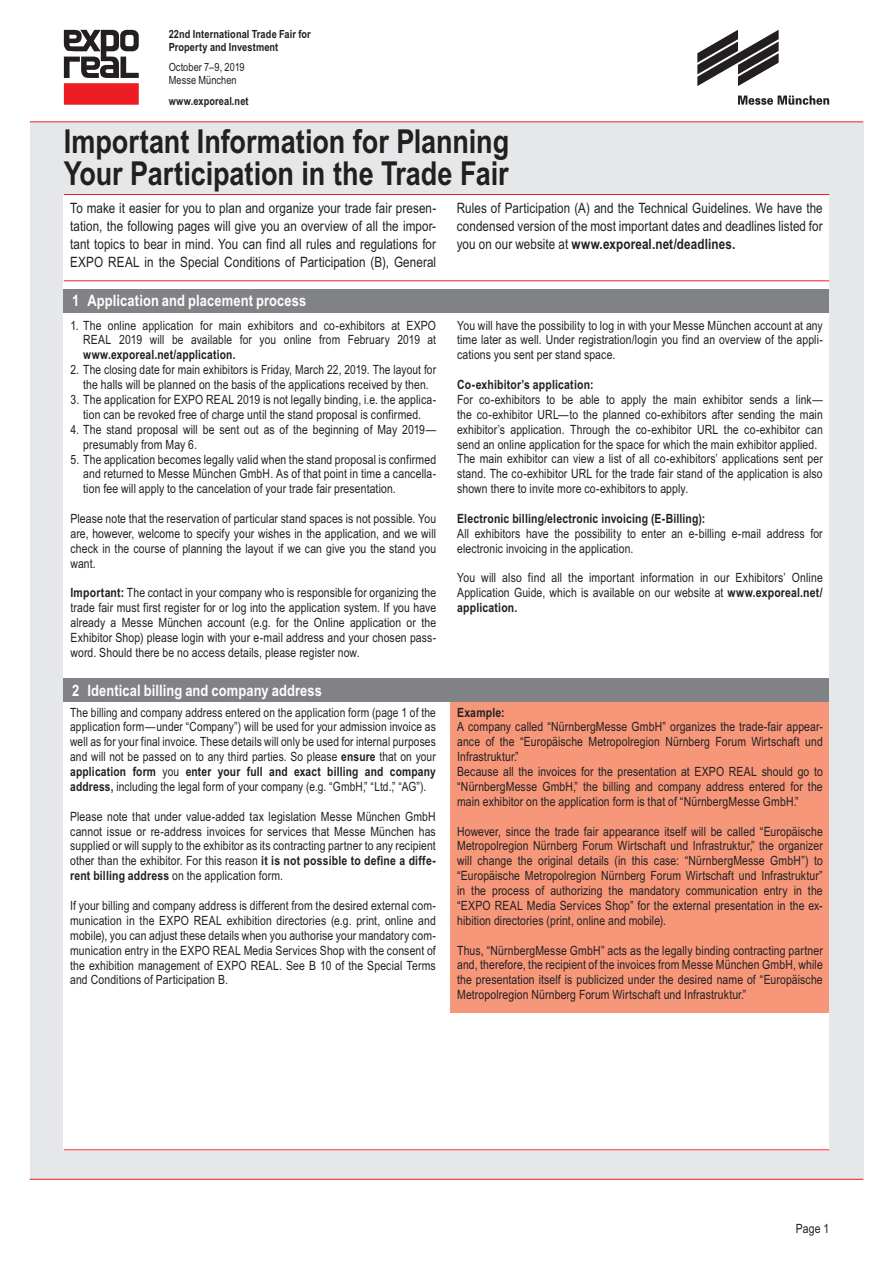
<style>
.page{position:relative;width:893px;height:1263px;background:#fff}
.page>*{position:absolute;margin:0;border:0;box-sizing:border-box;transform-origin:0 0}
.t1{font:700 33px/31.5px "Arial Narrow";letter-spacing:-.005em;color:#231f20}
.t2{font:700 15.75px "Arial Narrow";letter-spacing:.005em;color:#fff}
.t3{font:14.25px/18px "Arial Narrow";letter-spacing:.005em;color:#231f20;text-align:justify}
.t4{font:12.75px/14.9px "Arial Narrow";letter-spacing:.01em;color:#231f20;text-align:justify}
.t5{font:700 12.75px "Arial Narrow";letter-spacing:.015em;color:#231f20}
.t6{font:700 11.25px/12.8px "Arial Narrow";letter-spacing:.01em;color:#231f20}
.t7{font:11.25px/12.8px "Arial Narrow";letter-spacing:.005em;color:#231f20}
.s1{font-weight:700}
</style>
<div class="page">
<div style="left:30px;top:122px;width:833px;height:1057px;background:#e6e7e9"></div>
<hr style="left:30px;top:1179px;width:833px;height:1px;background:#ee1d23">
<div style="left:64px;top:194px;width:765px;height:956px;background:#fff"></div>
<hr style="left:30px;top:121px;width:833px;height:1px;background:#ee1d23">
<hr style="left:64px;top:1149px;width:765px;height:1px;background:#ee1d23">
<hr style="left:64px;top:194px;width:765px;height:1px;background:#ee1d23">
<svg style="left:738px;top:96px;width:91px;height:9px"></svg>
<svg style="left:697px;top:30px;width:82px;height:56px"></svg>
<div style="left:64px;top:83px;width:75px;height:22px;background:#ee1d23"></div>
<svg style="left:64px;top:30px;width:75px;height:48px"></svg>
<hr style="left:64px;top:280px;width:765px;height:1px;background:#ee1d23">
<div style="left:64px;top:289px;width:765px;height:23px;background:#808285"></div>
<div style="left:451px;top:696px;width:378px;height:316px;background:#f6977a"></div>
<div style="left:64px;top:678px;width:765px;height:24px;background:#808285"></div>
<p class="t6" style="left:169px;top:27px;width:144px">22nd International Trade Fair for<br>Property and Investment</p>
<p class="t7" style="left:169px;top:61px;width:78px">October 7–9, 2019<br>Messe München</p>
<p class="t6" style="left:169px;top:94px;width:81px">www.exporeal.net</p>
<h1 class="t1" style="left:64px;top:124px;width:447px">Important Information for Planning<br>Your Participation in the Trade Fair</h1>
<p class="t3" style="left:70px;top:198px;width:368px">To make it easier for you to plan and organize your trade fair presen&shy;tation, the following pages will give you an overview of all the impor&shy;tant topics to bear in mind. You can find all rules and regulations for EXPO REAL in the Special Conditions of Participation (B), General</p>
<p class="t3" style="left:457px;top:198px;width:367px">Rules of Participation (A) and the Technical Guidelines. We have the condensed version of the most important dates and deadlines listed for you on our website at <span class="s1">www.exporeal.net/deadlines.</span></p>
<p class="t2" style="left:72px;top:289px;width:235px">1 Application and placement process</p>
<p class="t4" style="left:70px;top:317px;width:367px;text-align:right">1. The online application for main exhibitors and co-exhibitors at EXPO<br>REAL 2019 will be available for you online from February 2019 at</p>
<p class="t5" style="left:83px;top:345px;width:154px">www.exporeal.net/application.</p>
<p class="t4" style="left:70px;top:362px;width:367px;text-align:center">2. The closing date for main exhibitors is Friday, March 22, 2019. The layout for the halls will be planned on the basis of the applications received by then.</p>
<p class="t4" style="left:70px;top:392px;width:367px;text-align:center">3. The application for EXPO REAL 2019 is not legally binding, i.e. the applica&shy;tion can be revoked free of charge until the stand proposal is confirmed.</p>
<p class="t4" style="left:83px;top:421px;width:354px;text-indent:-13px">4. The stand proposal will be sent out as of the beginning of May 2019— presumably from May 6.</p>
<p class="t4" style="left:83px;top:451px;width:354px;text-indent:-13px">5. The application becomes legally valid when the stand proposal is confirmed and returned to Messe München GmbH. As of that point in time a cancella&shy;tion fee will apply to the cancelation of your trade fair presentation.</p>
<p class="t4" style="left:70px;top:511px;width:367px">Please note that the reservation of particular stand spaces is not possible. You are, however, welcome to specify your wishes in the application, and we will check in the course of planning the layout if we can give you the stand you want.</p>
<p class="t4" style="left:70px;top:585px;width:367px"><span class="s1">Important:</span> The contact in your company who is responsible for organizing the trade fair must first register for or log into the application system. If you have already a Messe München account (e.g. for the Online application or the Exhibitor Shop) please login with your e-mail address and your chosen pass&shy;word. Should there be no access details, please register now.</p>
<p class="t2" style="left:72px;top:678px;width:251px">2 Identical billing and company address</p>
<p class="t4" style="left:70px;top:704px;width:367px">The billing and company address entered on the application form (page 1 of the application form—under “Company”) will be used for your admission invoice as well as for your final invoice. These details will only be used for internal purposes and will not be passed on to any third parties. So please <span class="s1">ensure</span> that on your <span class="s1">application form</span> you <span class="s1">enter your full and exact billing and company address,</span> including the legal form of your company (e.g. “GmbH,” “Ltd.,” “AG”).</p>
<p class="t4" style="left:70px;top:808px;width:367px">Please note that under value-added tax legislation Messe München GmbH cannot issue or re-address invoices for services that Messe München has supplied or will supply to the exhibitor as its contracting partner to any recipient other than the exhibitor. For this reason <span class="s1">it is not possible to define a diffe&shy;rent billing address</span> on the application form.</p>
<p class="t4" style="left:70px;top:898px;width:367px">If your billing and company address is different from the desired external com&shy;munication in the EXPO REAL exhibition directories (e.g. print, online and mobile), you can adjust these details when you authorise your mandatory com&shy;munication entry in the EXPO REAL Media Services Shop with the consent of the exhibition management of EXPO REAL. See B 10 of the Special Terms and Conditions of Participation B.</p>
<p class="t4" style="left:457px;top:317px;width:367px">You will have the possibility to log in with your Messe München account at any time later as well. Under registration/login you find an overview of the appli&shy;cations you sent per stand space.</p>
<p class="t5" style="left:457px;top:375px;width:138px">Co-exhibitor’s application:</p>
<p class="t4" style="left:457px;top:391px;width:367px;text-align:left">For co-exhibitors to be able to apply the main exhibitor sends a link— the co-exhibitor URL—to the planned co-exhibitors after sending the main exhibitor’s application. Through the co-exhibitor URL the co-exhibitor can send an online application for the space for which the main exhibitor applied.<br>The main exhibitor can view a list of all co-exhibitors’ applications sent per stand. The co-exhibitor URL for the trade fair stand of the application is also shown there to invite more co-exhibitors to apply.</p>
<p class="t5" style="left:457px;top:509px;width:250px">Electronic billing/electronic invoicing (E-Billing):</p>
<p class="t4" style="left:457px;top:525px;width:367px">All exhibitors have the possibility to enter an e-billing e-mail address for electronic invoicing in the application.</p>
<p class="t4" style="left:457px;top:570px;width:367px">You will also find all the important information in our Exhibitors’ Online Application Guide, which is available on our website at <span class="s1">www.exporeal.net/ application.</span></p>
<p class="t5" style="left:457px;top:702px;width:49px">Example:</p>
<p class="t4" style="left:457px;top:719px;width:367px;text-align:left">A company called “NürnbergMesse GmbH” organizes the trade-fair appear&shy;ance of the “Europäische Metropolregion Nürnberg Forum Wirtschaft und Infrastruktur.”<br>Because all the invoices for the presentation at EXPO REAL should go to “NürnbergMesse GmbH,” the billing and company address entered for the main exhibitor on the application form is that of “NürnbergMesse GmbH.”</p>
<p class="t4" style="left:457px;top:823px;width:367px">However, since the trade fair appearance itself will be called “Europäische Metropolregion Nürnberg Forum Wirtschaft und Infrastruktur,” the organizer will change the original details (in this case: “NürnbergMesse GmbH”) to “Europäische Metropolregion Nürnberg Forum Wirtschaft und Infrastruktur” in the process of authorizing the mandatory communication entry in the “EXPO REAL Media Services Shop” for the external presentation in the ex&shy;hibition directories (print, online and mobile).</p>
<p class="t4" style="left:457px;top:942px;width:367px">Thus, “NürnbergMesse GmbH” acts as the legally binding contracting partner and, therefore, the recipient of the invoices from Messe München GmbH, while the presentation itself is publicized under the desired name of “Europäische Metropolregion Nürnberg Forum Wirtschaft und Infrastruktur.”</p>
<p class="t4" style="left:796px;top:1221px;width:35px">Page 1</p>
</div>
